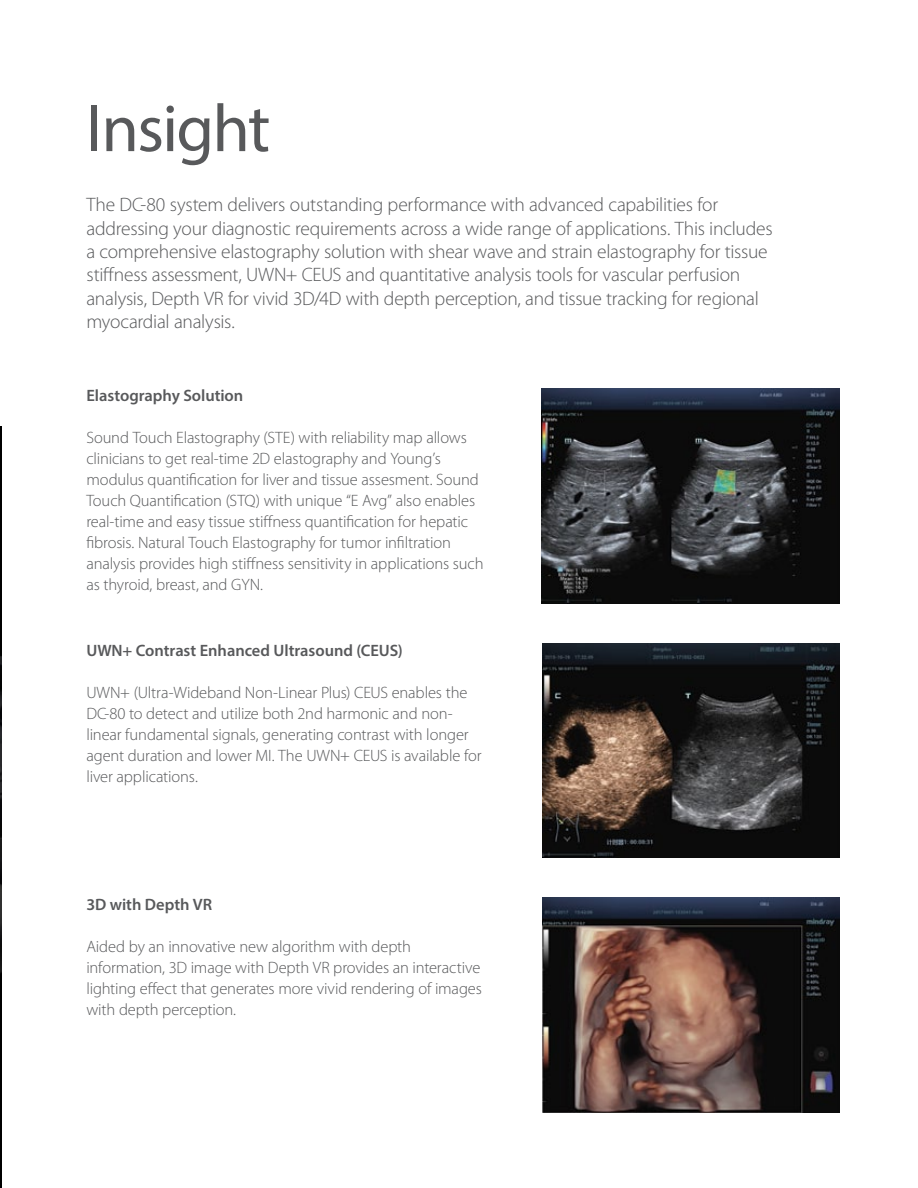
<style>
.page{position:relative;width:918px;height:1188px;background:#fff}
.page>*{position:absolute;margin:0;border:0;box-sizing:border-box;transform-origin:0 0}
.t1{font:67.5px "Myriad Pro";letter-spacing:-.025em;color:#58595b}
.t2{font:300 19.5px/23.4px "Myriad Pro";letter-spacing:-.015em;color:#58595b}
.t3{font:300 16.5px/21px "Myriad Pro";letter-spacing:-.01em;color:#58595b}
.t4{font:600 16.5px "Myriad Pro";letter-spacing:-.005em;color:#58595b}
</style>
<div class="page">
<img style="left:0;top:427px;width:1px;height:761px">
<img style="left:542px;top:389px;width:297px;height:215px">
<img style="left:542px;top:643px;width:297px;height:215px">
<img style="left:542px;top:897px;width:297px;height:215px">
<h1 class="t1" style="left:86px;top:87px;width:185px">Insight</h1>
<p class="t2" style="left:86px;top:193px;width:688px">The DC-80 system delivers outstanding performance with advanced capabilities for addressing your diagnostic requirements across a wide range of applications. This includes a comprehensive elastography solution with shear wave and strain elastography for tissue stiffness assessment, UWN+ CEUS and quantitative analysis tools for vascular perfusion analysis, Depth VR for vivid 3D/4D with depth perception, and tissue tracking for regional myocardial analysis.</p>
<p class="t4" style="left:86px;top:385px;width:158px">Elastography Solution</p>
<p class="t3" style="left:86px;top:427px;width:399px">Sound Touch Elastography (STE) with reliability map allows clinicians to get real-time 2D elastography and Young’s modulus quantification for liver and tissue assesment. Sound Touch Quantification (STQ) with unique “E Avg” also enables real-time and easy tissue stiffness quantification for hepatic fibrosis. Natural Touch Elastography for tumor infiltration analysis provides high stiffness sensitivity in applications such as thyroid, breast, and GYN.</p>
<p class="t4" style="left:86px;top:640px;width:318px">UWN+ Contrast Enhanced Ultrasound (CEUS)</p>
<p class="t3" style="left:86px;top:683px;width:397px">UWN+ (Ultra-Wideband Non-Linear Plus) CEUS enables the DC-80 to detect and utilize both 2nd harmonic and non&shy;linear fundamental signals, generating contrast with longer agent duration and lower MI. The UWN+ CEUS is available for liver applications.</p>
<p class="t4" style="left:86px;top:894px;width:127px">3D with Depth VR</p>
<p class="t3" style="left:86px;top:936px;width:397px">Aided by an innovative new algorithm with depth information, 3D image with Depth VR provides an interactive lighting effect that generates more vivid rendering of images with depth perception.</p>
</div>
